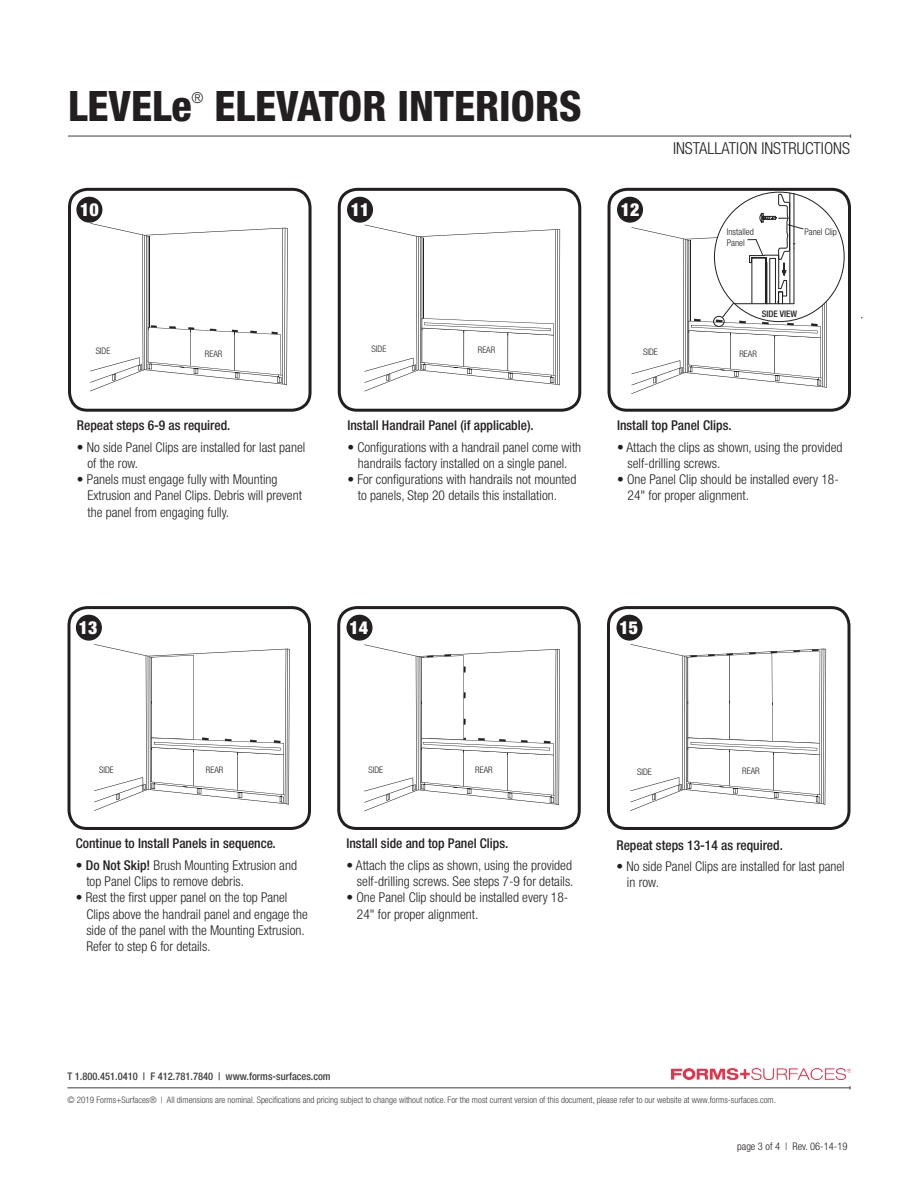
<style>
.page{position:relative;width:918px;height:1188px;background:#fff}
.page>*{position:absolute;margin:0;border:0;box-sizing:border-box;transform-origin:0 0}
.t1{font:800 condensed 42px "Helvetica Neue LT Std";color:#231f20}
.t2{font:900 condensed 18px "Helvetica Neue LT Std";color:#fff}
.t3{font:300 condensed 16.5px "Helvetica Neue";color:#231f20}
.t4{font:300 condensed 15px "Helvetica Neue";color:#231f20}
.t5{font:300 condensed 13.5px/16.2px "Helvetica Neue";color:#231f20}
.t6{font:500 condensed 13.5px "Helvetica Neue LT Std";color:#231f20}
.t7{font:500 condensed 10.5px "Helvetica Neue LT Std";color:#3e3e3f}
.t8{font:300 condensed 10.5px "Helvetica Neue";color:#231f20}
.t9{font:300 condensed 9.3px/11.1px "Helvetica Neue";color:#201d1e}
.t10{font:300 condensed 9px "Helvetica Neue";color:#3e3e3f}
.t11{font:300 condensed 9px "Helvetica Neue";color:#231f20}
.t12{font:500 condensed 9px "Helvetica Neue LT Std";color:#231f20}
.s1{font-family:"Helvetica Neue LT Std";font-weight:500}
</style>
<div class="page">
<svg style="left:364px;top:225px;width:196px;height:166px"></svg>
<svg style="left:90px;top:223px;width:198px;height:168px"></svg>
<hr style="left:790px;top:193px;width:1px;height:110px;background:#231f20">
<svg style="left:631px;top:194px;width:196px;height:200px"></svg>
<svg style="left:94px;top:644px;width:196px;height:167px"></svg>
<svg style="left:364px;top:644px;width:196px;height:167px"></svg>
<svg style="left:630px;top:644px;width:196px;height:167px"></svg>
<hr style="left:68px;top:136px;width:783px;height:1px;background:#3e3e3f">
<img style="left:672px;top:1068px;width:178px;height:12px">
<hr style="left:67px;top:1087px;width:783px;height:1px;background:#3e3e3f">
<div style="left:608px;top:188px;width:243px;height:224px;border:3px solid #231f20;border-radius:18px"></div>
<div style="left:338px;top:188px;width:243px;height:224px;border:3px solid #231f20;border-radius:18px"></div>
<div style="left:68px;top:188px;width:244px;height:224px;border:3px solid #231f20;border-radius:18px"></div>
<div style="left:607px;top:606px;width:243px;height:224px;border:3px solid #231f20;border-radius:18px"></div>
<div style="left:337px;top:606px;width:244px;height:224px;border:3px solid #231f20;border-radius:18px"></div>
<div style="left:68px;top:606px;width:243px;height:224px;border:3px solid #231f20;border-radius:18px"></div>
<div style="left:77px;top:197px;width:25px;height:25px;background:#231f20;border-radius:50%"></div>
<div style="left:76px;top:197px;width:26px;height:26px;border:1px solid #231f20;border-radius:50%"></div>
<div style="left:348px;top:197px;width:24px;height:25px;background:#231f20;border-radius:50%"></div>
<div style="left:347px;top:197px;width:26px;height:26px;border:1px solid #231f20;border-radius:50%"></div>
<div style="left:618px;top:197px;width:24px;height:25px;background:#231f20;border-radius:50%"></div>
<div style="left:617px;top:197px;width:26px;height:26px;border:1px solid #231f20;border-radius:50%"></div>
<div style="left:77px;top:615px;width:24px;height:25px;background:#231f20;border-radius:50%"></div>
<div style="left:76px;top:615px;width:26px;height:26px;border:1px solid #231f20;border-radius:50%"></div>
<div style="left:347px;top:615px;width:25px;height:25px;background:#231f20;border-radius:50%"></div>
<div style="left:346px;top:615px;width:27px;height:26px;border:1px solid #231f20;border-radius:50%"></div>
<div style="left:617px;top:615px;width:25px;height:25px;background:#231f20;border-radius:50%"></div>
<div style="left:616px;top:615px;width:27px;height:26px;border:1px solid #231f20;border-radius:50%"></div>
<h1 class="t1" style="left:68px;top:81px;width:125px">LEVELe</h1>
<p class="t4" style="left:192px;top:90px;width:14px">®</p>
<h1 class="t1" style="left:215px;top:81px;width:369px">ELEVATOR INTERIORS</h1>
<h2 class="t2" style="left:80px;top:199px;width:20px">10</h2>
<h2 class="t2" style="left:351px;top:199px;width:20px">11</h2>
<h2 class="t2" style="left:621px;top:199px;width:20px">12</h2>
<p class="t3" style="left:673px;top:139px;width:178px">INSTALLATION INSTRUCTIONS</p>
<p class="t9" style="left:727px;top:226px;width:28px">Installed<br>Panel</p>
<p class="t9" style="left:804px;top:226px;width:34px">Panel Clip</p>
<p class="t12" style="left:762px;top:308px;width:37px">SIDE VIEW</p>
<p class="t11" style="left:372px;top:344px;width:16px">SIDE</p>
<p class="t11" style="left:478px;top:345px;width:19px">REAR</p>
<p class="t11" style="left:96px;top:346px;width:16px">SIDE</p>
<p class="t11" style="left:643px;top:347px;width:16px">SIDE</p>
<p class="t11" style="left:739px;top:348px;width:19px">REAR</p>
<p class="t11" style="left:205px;top:348px;width:19px">REAR</p>
<p class="t6" style="left:77px;top:417px;width:155px">Repeat steps 6-9 as required.</p>
<p class="t5" style="left:87px;top:439px;width:219px;text-indent:-11px">• No side Panel Clips are installed for last panel of the row.</p>
<p class="t5" style="left:87px;top:471px;width:216px;text-indent:-11px">• Panels must engage fully with Mounting<br>Extrusion and Panel Clips. Debris will prevent the panel from engaging fully.</p>
<p class="t6" style="left:347px;top:417px;width:188px">Install Handrail Panel (if applicable).</p>
<p class="t5" style="left:347px;top:439px;width:235px;text-align:center">• Configurations with a handrail panel come with handrails factory installed on a single panel.</p>
<p class="t5" style="left:358px;top:471px;width:220px;text-indent:-11px">• For configurations with handrails not mounted to panels, Step 20 details this installation.</p>
<p class="t6" style="left:617px;top:417px;width:116px">Install top Panel Clips.</p>
<p class="t5" style="left:628px;top:439px;width:217px;text-indent:-11px">• Attach the clips as shown, using the provided self-drilling screws.</p>
<p class="t5" style="left:628px;top:471px;width:213px;text-indent:-11px">• One Panel Clip should be installed every 18-<br>24" for proper alignment.</p>
<h2 class="t2" style="left:79px;top:617px;width:20px">13</h2>
<h2 class="t2" style="left:350px;top:617px;width:20px">14</h2>
<h2 class="t2" style="left:620px;top:617px;width:20px">15</h2>
<p class="t11" style="left:99px;top:764px;width:16px">SIDE</p>
<p class="t11" style="left:206px;top:764px;width:19px">REAR</p>
<p class="t11" style="left:368px;top:765px;width:16px">SIDE</p>
<p class="t11" style="left:475px;top:765px;width:19px">REAR</p>
<p class="t11" style="left:637px;top:767px;width:16px">SIDE</p>
<p class="t11" style="left:742px;top:765px;width:19px">REAR</p>
<p class="t6" style="left:76px;top:836px;width:201px">Continue to Install Panels in sequence.</p>
<p class="t5" style="left:86px;top:857px;width:212px;text-indent:-11px">• <span class="s1">Do Not Skip!</span> Brush Mounting Extrusion and top Panel Clips to remove debris.</p>
<p class="t5" style="left:86px;top:890px;width:223px;text-indent:-11px">• Rest the first upper panel on the top Panel Clips above the handrail panel and engage the side of the panel with the Mounting Extrusion.<br>Refer to step 6 for details.</p>
<p class="t6" style="left:346px;top:836px;width:163px">Install side and top Panel Clips.</p>
<p class="t5" style="left:346px;top:857px;width:229px;text-align:right">• Attach the clips as shown, using the provided self-drilling screws. See steps 7-9 for details.</p>
<p class="t5" style="left:357px;top:890px;width:213px;text-indent:-11px">• One Panel Clip should be installed every 18-<br>24" for proper alignment.</p>
<p class="t6" style="left:616px;top:837px;width:168px">Repeat steps 13-14 as required.</p>
<p class="t5" style="left:627px;top:858px;width:219px;text-indent:-11px">• No side Panel Clips are installed for last panel in row.</p>
<p class="t7" style="left:68px;top:1070px;width:265px">T 1.800.451.0410 | F 412.781.7840 | www.forms-surfaces.com</p>
<p class="t10" style="left:68px;top:1095px;width:710px">© 2019 Forms+Surfaces® | All dimensions are nominal. Specifications and pricing subject to change without notice. For the most current version of this document, please refer to our website at www.forms-surfaces.com.</p>
<p class="t8" style="left:737px;top:1140px;width:112px">page 3 of 4 | Rev. 06-14-19</p>
</div>
